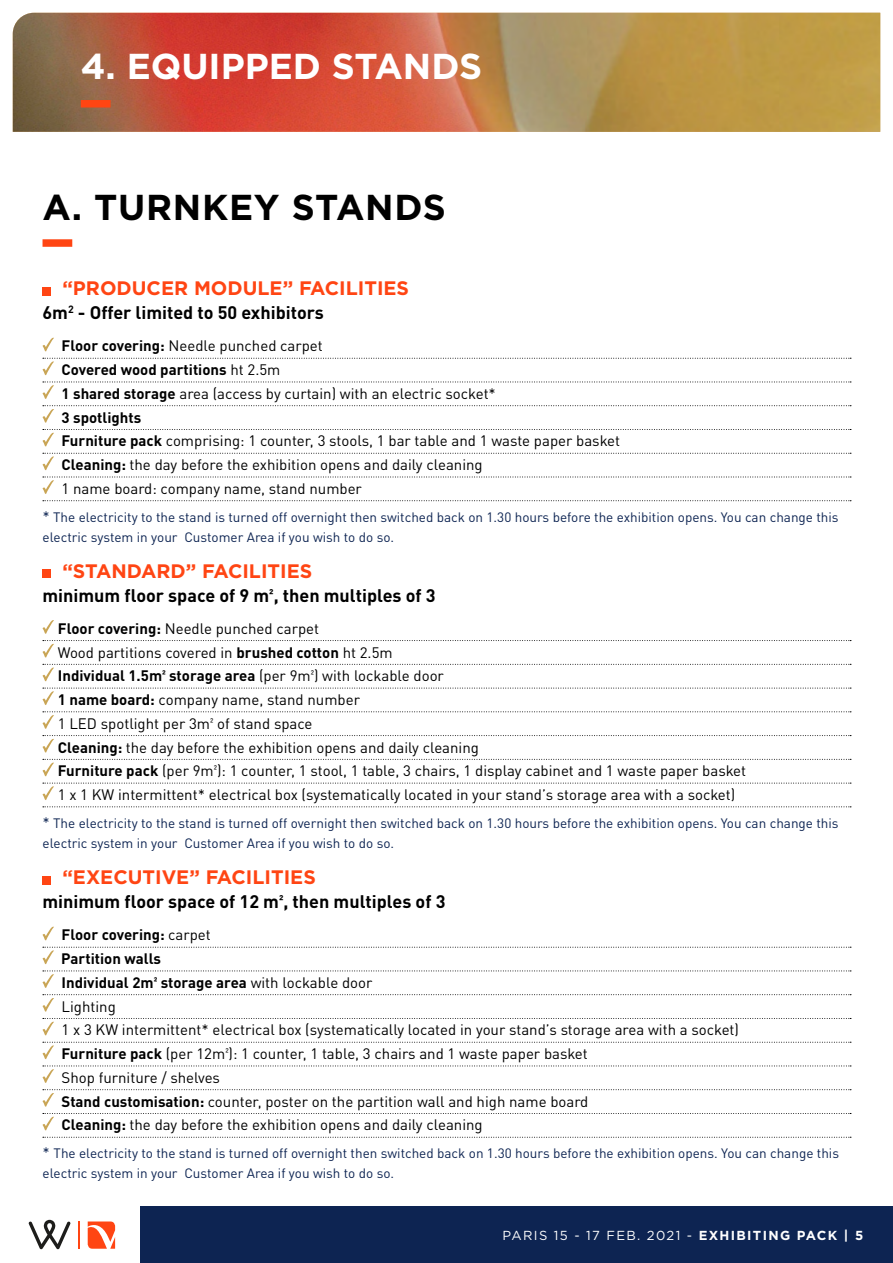
<style>
.page{position:relative;width:893px;height:1263px;background:#fff}
.page>*{position:absolute;margin:0;border:0;box-sizing:border-box;transform-origin:0 0}
.t1{font:700 36px "Gotham";color:#fff}
.t2{font:700 36px "Gotham";letter-spacing:.02em;color:#000}
.t3{font:700 19.5px "Gotham";color:#ff4513}
.t4{font:700 18px "DINOT";color:#000}
.t5{font:15px/23.7px "DINOT";color:#000}
.t6{font:13.5px/19.5px "DINOT";color:#0d2452}
.t7{font:13.05px "Gotham";letter-spacing:.1em;color:#fff}
.s1{font-weight:700}
.s2{font-size:15px}
</style>
<div class="page">
<div style="left:140px;top:1206px;width:753px;height:57px;background:#0d2452"></div>
<svg style="left:29px;top:1220px;width:42px;height:29px"></svg>
<svg style="left:88px;top:1221px;width:27px;height:28px"></svg>
<hr style="left:78px;top:1221px;width:2px;height:28px;background:#ff4513">
<div style="left:43px;top:239px;width:29px;height:8px;background:#ff4513"></div>
<svg style="left:43px;top:500px;width:808px;height:1px"></svg>
<div style="left:43px;top:287px;width:8px;height:8px;background:#ff4513"></div>
<svg style="left:43px;top:338px;width:11px;height:14px"></svg>
<svg style="left:43px;top:358px;width:808px;height:17px"></svg>
<svg style="left:43px;top:382px;width:808px;height:17px"></svg>
<svg style="left:43px;top:405px;width:808px;height:18px"></svg>
<svg style="left:43px;top:429px;width:808px;height:18px"></svg>
<svg style="left:43px;top:453px;width:808px;height:17px"></svg>
<svg style="left:43px;top:477px;width:808px;height:17px"></svg>
<svg style="left:43px;top:806px;width:808px;height:1px"></svg>
<div style="left:43px;top:569px;width:8px;height:8px;background:#ff4513"></div>
<svg style="left:43px;top:620px;width:11px;height:14px"></svg>
<svg style="left:43px;top:640px;width:808px;height:18px"></svg>
<svg style="left:43px;top:664px;width:808px;height:17px"></svg>
<svg style="left:43px;top:688px;width:808px;height:17px"></svg>
<svg style="left:43px;top:711px;width:808px;height:18px"></svg>
<svg style="left:43px;top:735px;width:808px;height:18px"></svg>
<svg style="left:43px;top:759px;width:808px;height:17px"></svg>
<svg style="left:43px;top:783px;width:808px;height:17px"></svg>
<img style="left:13px;top:13px;width:867px;height:119px">
<svg style="left:43px;top:1137px;width:808px;height:1px"></svg>
<div style="left:43px;top:876px;width:8px;height:8px;background:#ff4513"></div>
<svg style="left:43px;top:927px;width:11px;height:14px"></svg>
<svg style="left:43px;top:947px;width:808px;height:17px"></svg>
<svg style="left:43px;top:970px;width:808px;height:18px"></svg>
<svg style="left:43px;top:994px;width:808px;height:18px"></svg>
<svg style="left:43px;top:1018px;width:808px;height:18px"></svg>
<svg style="left:43px;top:1042px;width:808px;height:17px"></svg>
<svg style="left:43px;top:1065px;width:808px;height:18px"></svg>
<svg style="left:43px;top:1089px;width:808px;height:18px"></svg>
<svg style="left:43px;top:1113px;width:808px;height:18px"></svg>
<div style="left:81px;top:100px;width:30px;height:8px;background:#ff4513"></div>
<h1 class="t1" style="left:81px;top:42px;width:403px">4. EQUIPPED STANDS</h1>
<h1 class="t2" style="left:43px;top:184px;width:405px">A. TURNKEY STANDS</h1>
<h2 class="t3" style="left:62px;top:275px;width:348px">“PRODUCER MODULE” FACILITIES</h2>
<p class="t4" style="left:43px;top:299px;width:283px">6m<sup>2</sup> - Offer limited to 50 exhibitors</p>
<p class="t5" style="left:62px;top:333px;width:560px"><span class="s1">Floor covering:</span> Needle punched carpet<br><span class="s1">Covered wood partitions</span> ht 2.5m<br><span class="s1">1 shared storage</span> area (access by curtain) with an electric socket*<br><span class="s1">3 spotlights<br>Furniture pack</span> comprising: 1 counter, 3 stools, 1 bar table and 1 waste paper basket <span class="s1">Cleaning:</span> the day before the exhibition opens and daily cleaning<br>1 name board: company name, stand number</p>
<p class="t6" style="left:43px;top:506px;width:798px"><span class="s2">*</span> The electricity to the stand is turned off overnight then switched back on 1.30 hours before the exhibition opens. You can change this electric system in your Customer Area if you wish to do so.</p>
<h2 class="t3" style="left:62px;top:558px;width:251px">“STANDARD” FACILITIES</h2>
<p class="t4" style="left:43px;top:581px;width:395px">minimum floor space of 9 m², then multiples of 3</p>
<p class="t5" style="left:58px;top:615px;width:690px"><span class="s1">Floor covering:</span> Needle punched carpet<br>Wood partitions covered in <span class="s1">brushed cotton</span> ht 2.5m<br><span class="s1">Individual 1.5m² storage area</span> (per 9m²) with lockable door<br><span class="s1">1 name board:</span> company name, stand number<br>1 LED spotlight per 3m² of stand space<br><span class="s1">Cleaning:</span> the day before the exhibition opens and daily cleaning<br><span class="s1">Furniture pack</span> (per 9m²): 1 counter, 1 stool, 1 table, 3 chairs, 1 display cabinet and 1 waste paper basket 1 x 1 KW intermittent* electrical box (systematically located in your stand’s storage area with a socket)</p>
<p class="t6" style="left:43px;top:812px;width:798px"><span class="s2">*</span> The electricity to the stand is turned off overnight then switched back on 1.30 hours before the exhibition opens. You can change this electric system in your Customer Area if you wish to do so.</p>
<h2 class="t3" style="left:62px;top:864px;width:255px">“EXECUTIVE” FACILITIES</h2>
<p class="t4" style="left:43px;top:888px;width:404px">minimum floor space of 12 m², then multiples of 3</p>
<p class="t5" style="left:61px;top:922px;width:679px"><span class="s1">Floor covering:</span> carpet<br><span class="s1">Partition walls<br>Individual 2m² storage area</span> with lockable door<br>Lighting<br>1 x 3 KW intermittent* electrical box (systematically located in your stand’s storage area with a socket)<br><span class="s1">Furniture pack</span> (per 12m²): 1 counter, 1 table, 3 chairs and 1 waste paper basket<br>Shop furniture / shelves<br><span class="s1">Stand customisation:</span> counter, poster on the partition wall and high name board<br><span class="s1">Cleaning:</span> the day before the exhibition opens and daily cleaning</p>
<p class="t6" style="left:43px;top:1143px;width:798px"><span class="s2">*</span> The electricity to the stand is turned off overnight then switched back on 1.30 hours before the exhibition opens. You can change this electric system in your Customer Area if you wish to do so.</p>
<p class="t7" style="left:502px;top:1226px;width:362px">PARIS 15 - 17 FEB. 2021 - <span class="s1">EXHIBITING PACK | 5</span></p>
</div>
